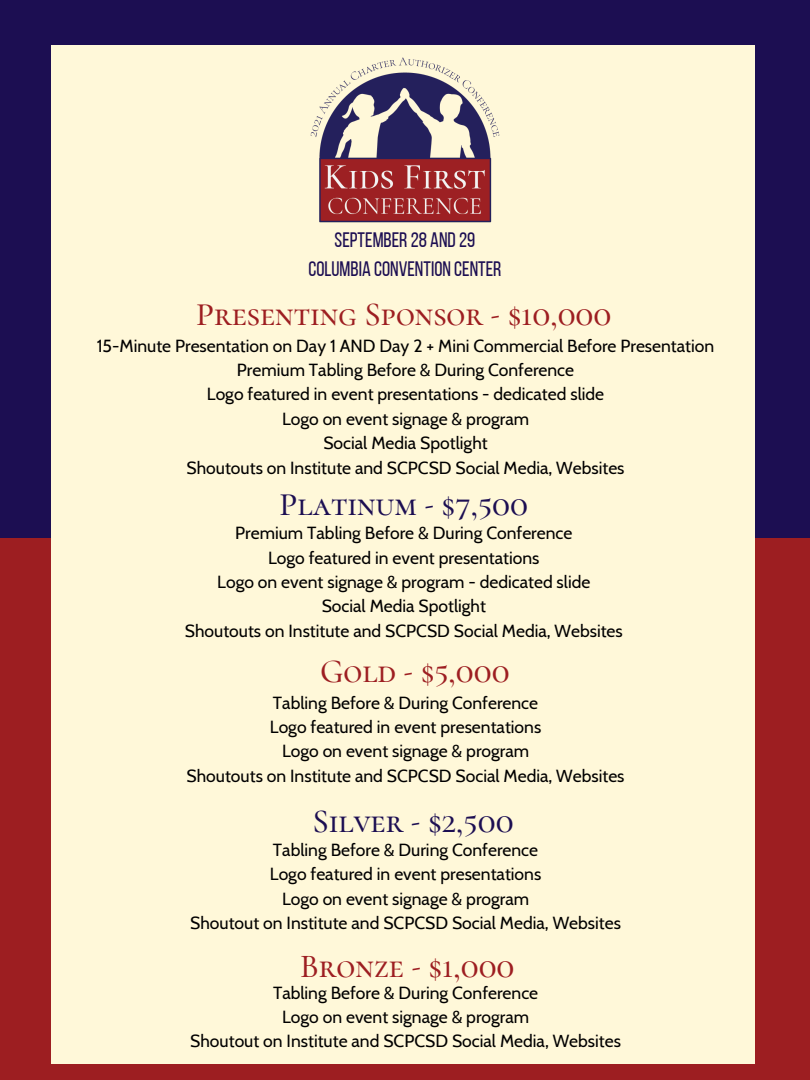
<style>
.page{position:relative;width:810px;height:1080px;background:#9d1e21}
.page>*{position:absolute;margin:0;border:0;box-sizing:border-box;transform-origin:0 0}
.t1{font:500 32.81px "Cormorant SC";color:#9d1e21}
.t2{font:500 32.81px "Cormorant SC";color:#1c0e52}
.t3{font:20.88px "Bebas Neue";color:#1c0e52}
.t4{font:17.5px "Cabin";color:#000}
</style>
<div class="page">
<div style="left:0;top:0;width:810px;height:537px;background:#1c0e52"></div>
<div style="left:52px;top:45px;width:703px;height:1019px;background:#fff8d9"></div>
<img style="left:310px;top:57px;width:190px;height:166px">
<p class="t3" style="left:335px;top:231px;width:142px">SEPTEMBER 28 AND29</p>
<p class="t3" style="left:308px;top:260px;width:195px">COLUMBIA CONVENTION CENTER</p>
<p class="t1" style="left:196px;top:294px;width:417px">Presenting Sponsor - $10,000</p>
<p class="t4" style="left:97px;top:335px;width:619px">15-Minute Presentation on Day 1 AND Day 2 + Mini Commercial Before Presentation</p>
<p class="t4" style="left:237px;top:359px;width:339px">Premium Tabling Before &amp; During Conference</p>
<p class="t4" style="left:207px;top:383px;width:399px">Logo featured in event presentations - dedicated slide</p>
<p class="t4" style="left:282px;top:408px;width:249px">Logo on event signage &amp; program</p>
<p class="t4" style="left:323px;top:432px;width:166px">Social Media Spotlight</p>
<p class="t4" style="left:187px;top:457px;width:439px">Shoutouts on Institute and SCPCSD Social Media, Websites</p>
<p class="t2" style="left:280px;top:485px;width:250px">Platinum - $7,500</p>
<p class="t4" style="left:235px;top:522px;width:339px">Premium Tabling Before &amp; During Conference</p>
<p class="t4" style="left:268px;top:547px;width:273px">Logo featured in event presentations</p>
<p class="t4" style="left:217px;top:571px;width:375px">Logo on event signage &amp; program - dedicated slide</p>
<p class="t4" style="left:322px;top:595px;width:166px">Social Media Spotlight</p>
<p class="t4" style="left:185px;top:620px;width:439px">Shoutouts on Institute and SCPCSD Social Media, Websites</p>
<p class="t1" style="left:320px;top:652px;width:191px">Gold - $5,000</p>
<p class="t4" style="left:273px;top:692px;width:267px">Tabling Before &amp; During Conference</p>
<p class="t4" style="left:270px;top:716px;width:273px">Logo featured in event presentations</p>
<p class="t4" style="left:282px;top:740px;width:249px">Logo on event signage &amp; program</p>
<p class="t4" style="left:187px;top:765px;width:439px">Shoutouts on Institute and SCPCSD Social Media, Websites</p>
<p class="t2" style="left:313px;top:801px;width:203px">Silver - $2,500</p>
<p class="t4" style="left:273px;top:839px;width:267px">Tabling Before &amp; During Conference</p>
<p class="t4" style="left:270px;top:863px;width:273px">Logo featured in event presentations</p>
<p class="t4" style="left:282px;top:888px;width:249px">Logo on event signage &amp; program</p>
<p class="t4" style="left:190px;top:912px;width:432px">Shoutout on Institute and SCPCSD Social Media, Websites</p>
<p class="t1" style="left:300px;top:947px;width:216px">Bronze - $1,000</p>
<p class="t4" style="left:273px;top:982px;width:267px">Tabling Before &amp; During Conference</p>
<p class="t4" style="left:282px;top:1006px;width:249px">Logo on event signage &amp; program</p>
<p class="t4" style="left:190px;top:1030px;width:432px">Shoutout on Institute and SCPCSD Social Media, Websites</p>
</div>
